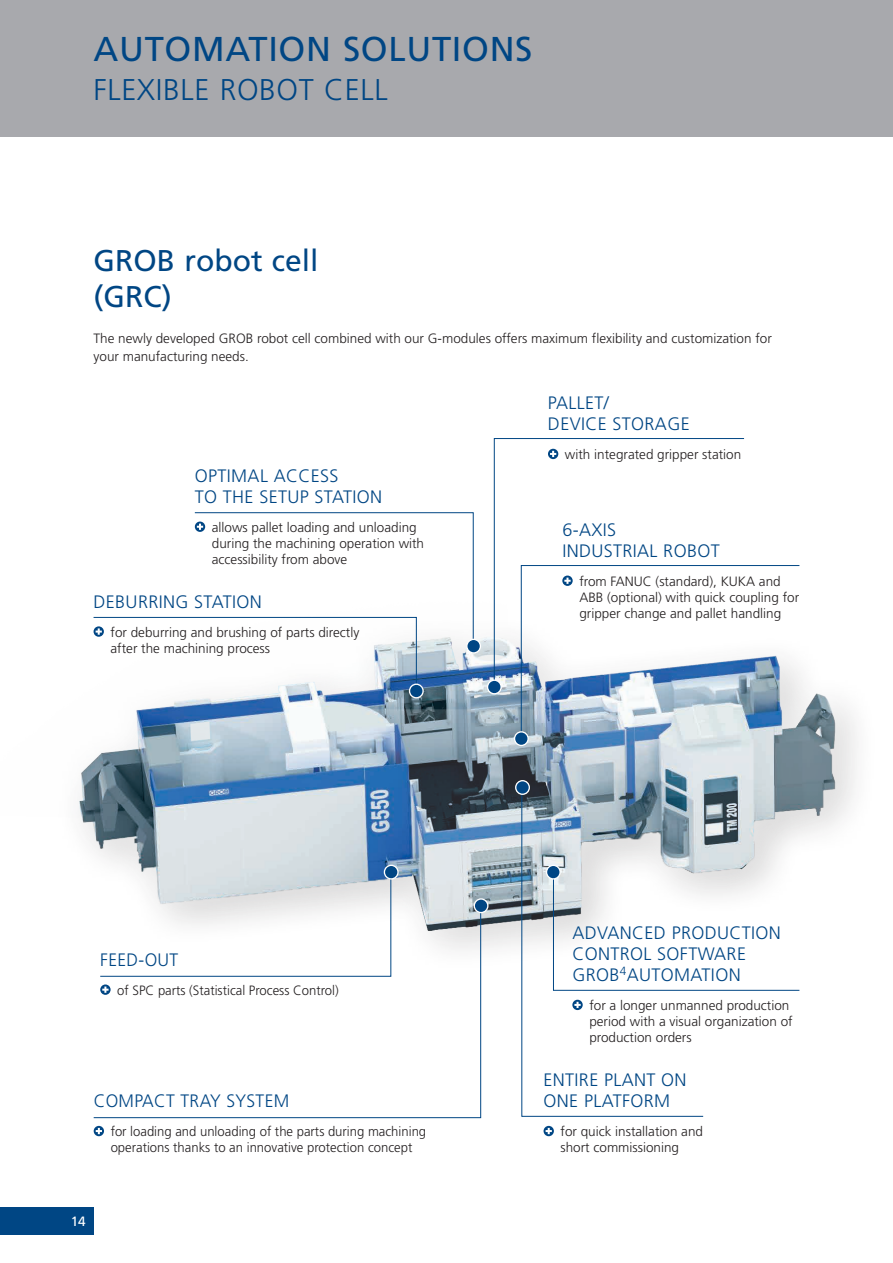
<style>
.page{position:relative;width:893px;height:1263px;background:#fff}
.page>*{position:absolute;margin:0;border:0;box-sizing:border-box;transform-origin:0 0}
._01_Head_Balken_blau{font:34.5px "Frutiger LT Pro";letter-spacing:.02em;color:#004684}
._02a_Subhead_Blau{font:30px/36px "Frutiger LT Pro";color:#004684}
._01_Head_Balken_blau-2{font:300 30px "Frutiger LT Pro";letter-spacing:.02em;color:#004684}
._03b_Grundtext_Versa{font:300 18px/20.9px "Frutiger LT Pro";letter-spacing:.02em;color:#004684}
._03b_Grundtext_Versa-2{font:300 13.5px/16.2px "Frutiger LT Pro";color:#231f20}
._04a_Grundtext{font:300 13.5px/18px "Frutiger LT Pro";color:#231f20}
.t1{font:13.5px "Frutiger LT Pro";color:#fff}
</style>
<div class="page">
<div style="left:0;top:1207px;width:94px;height:27px;background:#004684"></div>
<div style="left:0;top:0;width:893px;height:136px;background:#a8a9ad"></div>
<img style="left:78px;top:553px;width:780px;height:505px">
<svg style="left:544px;top:1126px;width:10px;height:10px"></svg>
<svg style="left:94px;top:1126px;width:10px;height:10px"></svg>
<svg style="left:520px;top:565px;width:280px;height:174px"></svg>
<svg style="left:515px;top:732px;width:13px;height:13px"></svg>
<div style="left:514px;top:731px;width:15px;height:15px;border:1px solid #fff;border-radius:50%"></div>
<svg style="left:494px;top:438px;width:251px;height:250px"></svg>
<div style="left:488px;top:680px;width:13px;height:14px;background:#004684;border-radius:50%"></div>
<div style="left:487px;top:679px;width:15px;height:15px;border:1px solid #fff;border-radius:50%"></div>
<div style="left:467px;top:639px;width:13px;height:14px;background:#004684;border-radius:50%"></div>
<div style="left:466px;top:639px;width:15px;height:15px;border:1px solid #fff;border-radius:50%"></div>
<svg style="left:93px;top:512px;width:381px;height:176px"></svg>
<div style="left:409px;top:684px;width:14px;height:14px;background:#004684;border-radius:50%"></div>
<div style="left:409px;top:683px;width:15px;height:15px;border:1px solid #fff;border-radius:50%"></div>
<svg style="left:704px;top:869px;width:96px;height:122px"></svg>
<svg style="left:521px;top:786px;width:183px;height:331px"></svg>
<svg style="left:516px;top:781px;width:13px;height:13px"></svg>
<div style="left:515px;top:780px;width:15px;height:15px;border:1px solid #fff;border-radius:50%"></div>
<svg style="left:93px;top:905px;width:388px;height:213px"></svg>
<div style="left:474px;top:899px;width:14px;height:13px;background:#004684;border-radius:50%"></div>
<div style="left:474px;top:898px;width:14px;height:15px;border:1px solid #fff;border-radius:50%"></div>
<svg style="left:99px;top:870px;width:293px;height:107px"></svg>
<div style="left:384px;top:865px;width:14px;height:14px;background:#004684;border-radius:50%"></div>
<div style="left:384px;top:865px;width:15px;height:14px;border:1px solid #fff;border-radius:50%"></div>
<p class="_01_Head_Balken_blau" style="left:94px;top:29px;width:440px">AUTOMATION SOLUTIONS</p>
<p class="_01_Head_Balken_blau-2" style="left:94px;top:73px;width:296px">FLEXIBLE ROBOT CELL</p>
<p class="_02a_Subhead_Blau" style="left:94px;top:242px;width:227px">GROB robot cell (GRC)</p>
<p class="_04a_Grundtext" style="left:94px;top:329px;width:680px">The newly developed GROB robot cell combined with our G-modules offers maximum flexibility and customization for your manufacturing needs.</p>
<p class="_03b_Grundtext_Versa" style="left:195px;top:466px;width:189px">OPTIMAL ACCESS<br>TO THE SETUP STATION</p>
<p class="_03b_Grundtext_Versa-2" style="left:212px;top:519px;width:214px">allows pallet loading and unloading during the machining operation with accessibility from above</p>
<p class="_03b_Grundtext_Versa" style="left:94px;top:591px;width:170px">DEBURRING STATION</p>
<p class="_03b_Grundtext_Versa-2" style="left:111px;top:624px;width:250px">for deburring and brushing of parts directly after the machining process</p>
<p class="_03b_Grundtext_Versa" style="left:548px;top:393px;width:143px">PALLET/<br>DEVICE STORAGE</p>
<p class="_03b_Grundtext_Versa-2" style="left:565px;top:446px;width:178px">with integrated gripper station</p>
<p class="_03b_Grundtext_Versa" style="left:562px;top:520px;width:159px">6-AXIS<br>INDUSTRIAL ROBOT</p>
<p class="_03b_Grundtext_Versa-2" style="left:579px;top:573px;width:221px">from FANUC (standard), KUKA and<br>ABB (optional) with quick coupling for gripper change and pallet handling</p>
<p class="_03b_Grundtext_Versa" style="left:100px;top:949px;width:80px">FEED-OUT</p>
<p class="_03b_Grundtext_Versa-2" style="left:117px;top:982px;width:223px">of SPC parts (Statistical Process Control)</p>
<p class="_03b_Grundtext_Versa" style="left:94px;top:1091px;width:197px">COMPACT TRAY SYSTEM</p>
<p class="_03b_Grundtext_Versa-2" style="left:111px;top:1123px;width:317px">for loading and unloading of the parts during machining operations thanks to an innovative protection concept</p>
<p class="t1" style="left:71px;top:1213px;width:17px">14</p>
<p class="_03b_Grundtext_Versa" style="left:572px;top:923px;width:210px">ADVANCED PRODUCTION<br>CONTROL SOFTWARE<br>GROB<sup>4</sup>AUTOMATION</p>
<p class="_03b_Grundtext_Versa-2" style="left:589px;top:997px;width:205px">for a longer unmanned production period with a visual organization of production orders</p>
<p class="_03b_Grundtext_Versa" style="left:544px;top:1070px;width:145px">ENTIRE PLANT ON<br>ONE PLATFORM</p>
<p class="_03b_Grundtext_Versa-2" style="left:561px;top:1123px;width:144px">for quick installation and short commissioning</p>
</div>
